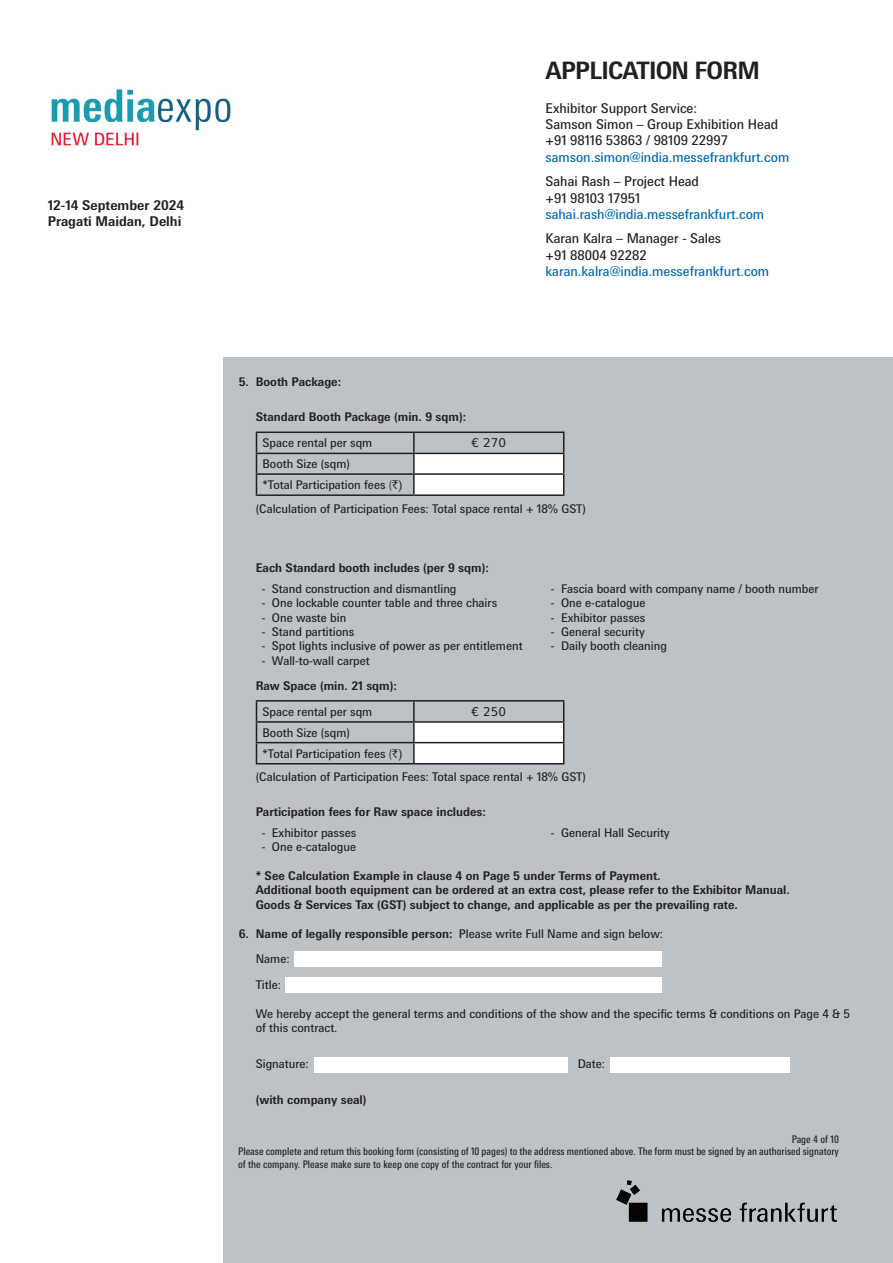
<style>
.page{position:relative;width:893px;height:1263px;background:#fff}
.page>*{position:absolute;margin:0;border:0;box-sizing:border-box;transform-origin:0 0}
.t1{font:700 24px "Messe Univers";letter-spacing:-.03em;color:#231f20}
.t2{font:13.5px/16.2px "Messe Univers";color:#231f20}
.t3{font:13.5px "Messe Univers";color:#0168b5}
.t4{font:700 13.5px/16.2px "Messe Univers";color:#231f20}
.t5{font:12px/21.1px "Messe Univers";color:#231f20}
.t6{font:700 12px/14.4px "Messe Univers";color:#231f20}
.t7{font:12px "Rupee Foradian";color:#231f20}
.t8{font:condensed 10.5px/12.6px "Messe Univers";color:#231f20;text-align:justify}
.s1{font-weight:300}
.s2{font-family:"Rupee Foradian"}
.s3{font-family:"Arial"}
.s4{font-weight:700}
</style>
<div class="page">
<img style="left:51px;top:89px;width:180px;height:57px">
<div style="left:224px;top:357px;width:669px;height:906px;background:#bcc2c6"></div>
<hr style="left:256px;top:700px;width:158px;height:1px;background:#231f20">
<hr style="left:414px;top:700px;width:150px;height:1px;background:#231f20">
<hr style="left:256px;top:721px;width:158px;height:2px;background:#231f20">
<hr style="left:256px;top:742px;width:158px;height:1px;background:#231f20">
<svg style="left:256px;top:701px;width:1px;height:62px"></svg>
<svg style="left:413px;top:701px;width:151px;height:62px"></svg>
<hr style="left:256px;top:763px;width:158px;height:1px;background:#231f20">
<hr style="left:414px;top:763px;width:150px;height:1px;background:#231f20">
<div style="left:314px;top:1057px;width:253px;height:16px;background:#fff"></div>
<div style="left:610px;top:1057px;width:179px;height:16px;background:#fff"></div>
<div style="left:294px;top:952px;width:368px;height:15px;background:#fff"></div>
<div style="left:285px;top:978px;width:377px;height:15px;background:#fff"></div>
<img style="left:616px;top:1180px;width:221px;height:41px">
<hr style="left:256px;top:431px;width:158px;height:2px;background:#231f20">
<hr style="left:414px;top:431px;width:150px;height:2px;background:#231f20">
<hr style="left:256px;top:453px;width:158px;height:1px;background:#231f20">
<hr style="left:256px;top:473px;width:158px;height:2px;background:#231f20">
<svg style="left:256px;top:433px;width:1px;height:61px"></svg>
<svg style="left:413px;top:433px;width:151px;height:61px"></svg>
<hr style="left:256px;top:494px;width:158px;height:2px;background:#231f20">
<hr style="left:414px;top:494px;width:150px;height:2px;background:#231f20">
<p class="t4" style="left:48px;top:196px;width:138px">12-14 September 2024<br>Pragati Maidan, Delhi</p>
<h1 class="t1" style="left:546px;top:56px;width:216px">APPLICATION FORM</h1>
<p class="t2" style="left:546px;top:100px;width:234px">Exhibitor Support Service:<br>Samson Simon – Group Exhibition Head +91 98116 53863 / 98109 22997</p>
<p class="t3" style="left:546px;top:148px;width:245px">samson.simon@india.messefrankfurt.com</p>
<p class="t2" style="left:546px;top:173px;width:155px">Sahai Rash – Project Head +91 98103 17951</p>
<p class="t3" style="left:546px;top:206px;width:220px">sahai.rash@india.messefrankfurt.com</p>
<p class="t2" style="left:546px;top:230px;width:177px">Karan Kalra – Manager - Sales +91 88004 92282</p>
<p class="t3" style="left:546px;top:263px;width:225px">karan.kalra@india.messefrankfurt.com</p>
<p class="t6" style="left:239px;top:374px;width:104px">5. Booth Package:</p>
<p class="t6" style="left:256px;top:410px;width:212px">Standard Booth Package (min. 9 sqm):</p>
<p class="t5" style="left:263px;top:432px;width:111px">Space rental per sqm</p>
<p class="t7" style="left:472px;top:436px;width:36px">€ 270</p>
<p class="t5" style="left:263px;top:453px;width:141px">Booth Size (sqm)<br>*Total Participation fees <span class="s1">(</span><span class="s2">`</span><span class="s3">)</span></p>
<p class="t5" style="left:256px;top:498px;width:332px">(Calculation of Participation Fees: Total space rental + 18% GST)</p>
<p class="t6" style="left:256px;top:560px;width:234px">Each Standard booth includes (per 9 sqm):</p>
<p class="t5" style="left:262px;top:578px;width:196px">- Stand construction and dismantling</p>
<p class="t5" style="left:262px;top:592px;width:237px">- One lockable counter table and three chairs</p>
<p class="t5" style="left:262px;top:607px;width:86px">- One waste bin</p>
<p class="t5" style="left:262px;top:621px;width:94px">- Stand partitions</p>
<p class="t5" style="left:262px;top:635px;width:262px">- Spot lights inclusive of power as per entitlement</p>
<p class="t5" style="left:262px;top:650px;width:110px">- Wall-to-wall carpet</p>
<p class="t5" style="left:551px;top:578px;width:269px">- Fascia board with company name / booth number</p>
<p class="t5" style="left:551px;top:592px;width:96px">- One e-catalogue</p>
<p class="t5" style="left:551px;top:607px;width:96px">- Exhibitor passes</p>
<p class="t5" style="left:551px;top:621px;width:96px">- General security</p>
<p class="t5" style="left:551px;top:635px;width:118px">- Daily booth cleaning</p>
<p class="t6" style="left:256px;top:678px;width:143px">Raw Space (min. 21 sqm):</p>
<p class="t5" style="left:263px;top:700px;width:111px">Space rental per sqm</p>
<p class="t7" style="left:472px;top:705px;width:36px">€ 250</p>
<p class="t5" style="left:263px;top:722px;width:141px">Booth Size (sqm)<br>*Total Participation fees <span class="s1">(</span><span class="s2">`</span><span class="s3">)</span></p>
<p class="t5" style="left:256px;top:766px;width:332px">(Calculation of Participation Fees: Total space rental + 18% GST)</p>
<p class="t6" style="left:256px;top:804px;width:232px">Participation fees for Raw space includes:</p>
<p class="t5" style="left:262px;top:822px;width:96px">- Exhibitor passes</p>
<p class="t5" style="left:262px;top:836px;width:96px">- One e-catalogue</p>
<p class="t5" style="left:551px;top:822px;width:120px">- General Hall Security</p>
<p class="t6" style="left:256px;top:868px;width:536px">* See Calculation Example in clause 4 on Page 5 under Terms of Payment.<br>Additional booth equipment can be ordered at an extra cost, please refer to the Exhibitor Manual.<br>Goods &amp; Services Tax (GST) subject to change, and applicable as per the prevailing rate.</p>
<p class="t5" style="left:256px;top:920px;width:409px;line-height:25.8px;text-indent:-17px"><span class="s4">6. Name of legally responsible person:</span> Please write Full Name and sign below:<br>Name:<br>Title:</p>
<p class="t5" style="left:256px;top:1006px;width:596px;line-height:14.4px">We hereby accept the general terms and conditions of the show and the specific terms &amp; conditions on Page 4 &amp; 5 of this contract.</p>
<p class="t5" style="left:256px;top:1053px;width:55px">Signature:</p>
<p class="t5" style="left:578px;top:1053px;width:29px">Date:</p>
<p class="t6" style="left:256px;top:1092px;width:112px">(with company seal)</p>
<p class="t8" style="left:238px;top:1132px;width:602px;text-indent:553px">Page 4 of 10<br>Please complete and return this booking form (consisting of 10 pages) to the address mentioned above. The form must be signed by an authorised signatory of the company. Please make sure to keep one copy of the contract for your files.</p>
</div>
